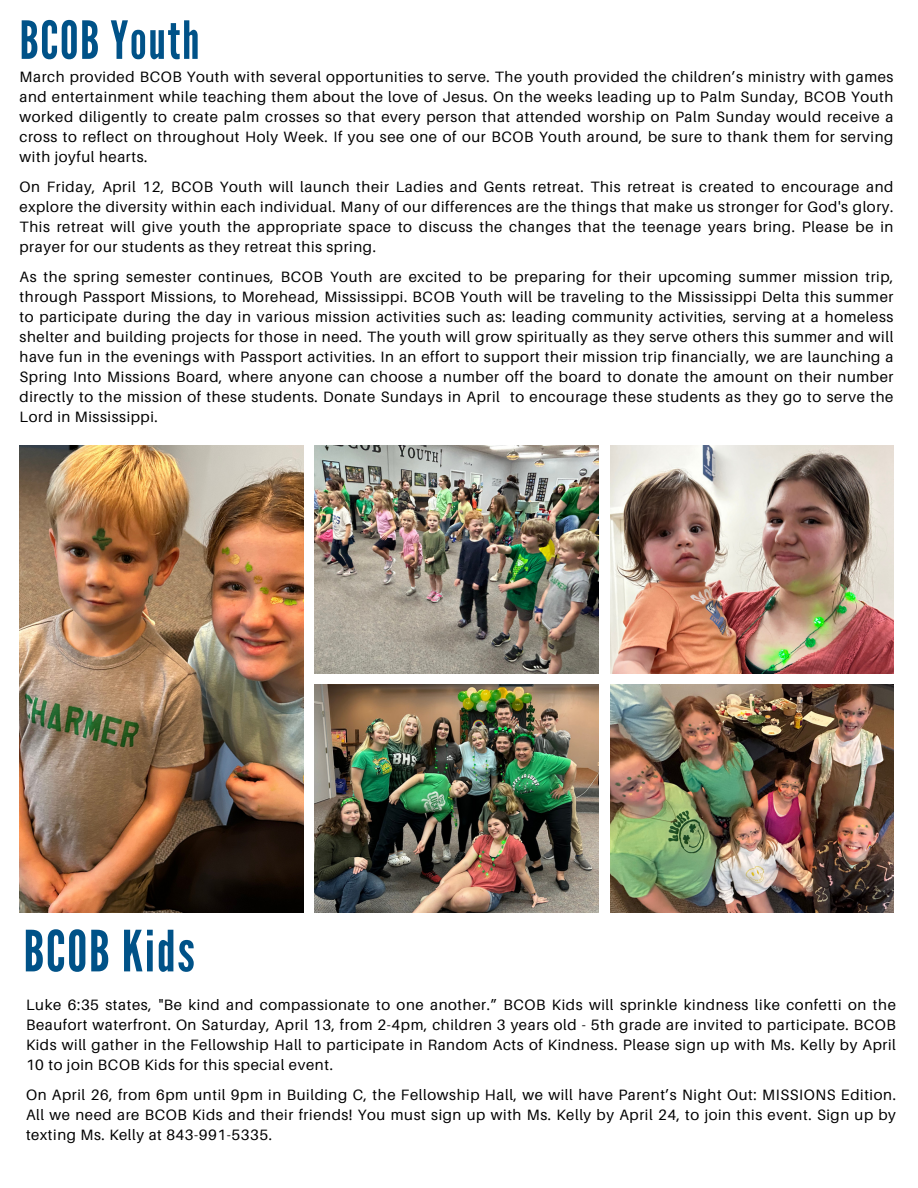
<style>
.page{position:relative;width:918px;height:1188px;background:#fff}
.page>*{position:absolute;margin:0;border:0;box-sizing:border-box;transform-origin:0 0}
.t1{font:56.7px "League Gothic";letter-spacing:.03em;color:#005288}
.t2{font:52.5px "League Gothic";letter-spacing:.03em;color:#005288}
.t3{font:15px/20px "Aileron";letter-spacing:.04em;color:#000;text-align:justify}
</style>
<div class="page">
<img style="left:20px;top:445px;width:283px;height:467px">
<img style="left:314px;top:445px;width:285px;height:229px">
<img style="left:314px;top:685px;width:285px;height:227px">
<img style="left:610px;top:445px;width:284px;height:229px">
<img style="left:610px;top:685px;width:284px;height:227px">
<h1 class="t2" style="left:20px;top:10px;width:182px">BCOB Youth</h1>
<p class="t3" style="left:20px;top:67px;width:875px">March provided BCOB Youth with several opportunities to serve. The youth provided the children’s ministry with games and entertainment while teaching them about the love of Jesus. On the weeks leading up to Palm Sunday, BCOB Youth worked diligently to create palm crosses so that every person that attended worship on Palm Sunday would receive a cross to reflect on throughout Holy Week. If you see one of our BCOB Youth around, be sure to thank them for serving with joyful hearts.</p>
<p class="t3" style="left:20px;top:177px;width:875px">On Friday, April 12, BCOB Youth will launch their Ladies and Gents retreat. This retreat is created to encourage and explore the diversity within each individual. Many of our differences are the things that make us stronger for God's glory.<br>This retreat will give youth the appropriate space to discuss the changes that the teenage years bring. Please be in prayer for our students as they retreat this spring.</p>
<p class="t3" style="left:20px;top:267px;width:875px">As the spring semester continues, BCOB Youth are excited to be preparing for their upcoming summer mission trip, through Passport Missions, to Morehead, Mississippi. BCOB Youth will be traveling to the Mississippi Delta this summer to participate during the day in various mission activities such as: leading community activities, serving at a homeless shelter and building projects for those in need. The youth will grow spiritually as they serve others this summer and will have fun in the evenings with Passport activities. In an effort to support their mission trip financially, we are launching a Spring Into Missions Board, where anyone can choose a number off the board to donate the amount on their number directly to the mission of these students. Donate Sundays in April to encourage these students as they go to serve the Lord in Mississippi.</p>
<h1 class="t1" style="left:24px;top:918px;width:173px">BCOB Kids</h1>
<p class="t3" style="left:26px;top:994px;width:871px">Luke 6:35 states, "Be kind and compassionate to one another.” BCOB Kids will sprinkle kindness like confetti on the Beaufort waterfront. On Saturday, April 13, from 2-4pm, children 3 years old - 5th grade are invited to participate. BCOB Kids will gather in the Fellowship Hall to participate in Random Acts of Kindness. Please sign up with Ms. Kelly by April 10 to join BCOB Kids for this special event.</p>
<p class="t3" style="left:26px;top:1084px;width:871px">On April 26, from 6pm until 9pm in Building C, the Fellowship Hall, we will have Parent’s Night Out: MISSIONS Edition.<br>All we need are BCOB Kids and their friends! You must sign up with Ms. Kelly by April 24, to join this event. Sign up by texting Ms. Kelly at 843-991-5335.</p>
</div>
